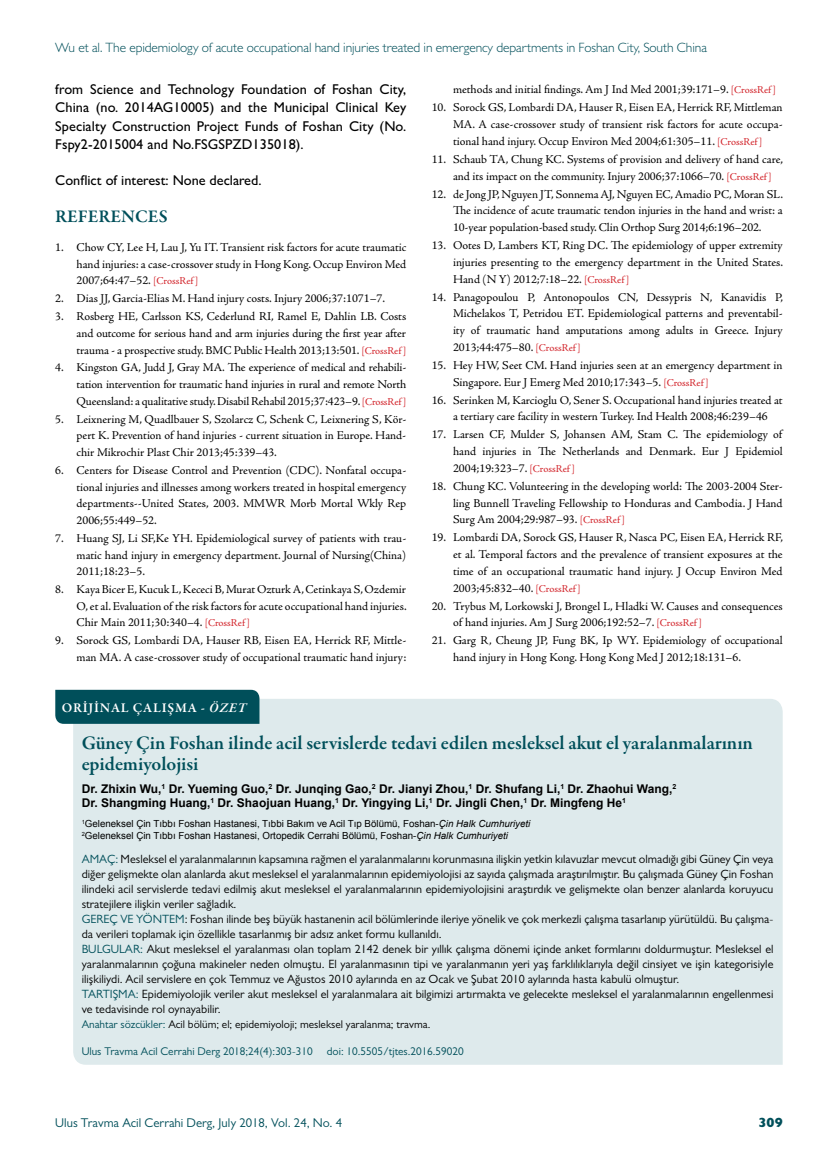
<style>
.page{position:relative;width:838px;height:1170px;background:#fff}
.page>*{position:absolute;margin:0;border:0;box-sizing:border-box;transform-origin:0 0}
.t1{font:600 19.5px/21px "Garamond Premr Pro";color:#004f5a}
.t2{font:600 18px "Garamond Premr Pro";letter-spacing:.01em;color:#004f5a}
.t3{font:500 14.25px/18px "Gill Sans MT Pro";letter-spacing:.005em;color:#000;text-align:justify}
.t4{font:300 13.5px "Gill Sans MT Pro";letter-spacing:-.005em;color:#004f5a}
.t5{font:600 13.5px "Garamond Premr Pro";letter-spacing:.055em;color:#fff}
.t6{font:800 13.5px "Gill Sans MT Pro";color:#004f5a}
.t7{font:12.75px "Gill Sans MT Pro";color:#004f5a}
.t8{font:12px/16.8px "Adobe Jenson Pro";letter-spacing:-.005em;color:#000;text-align:justify}
.t9{font:12px/15px "Gill Sans MT Pro";color:#000}
.t10{font:700 12px/14.4px "Arial";color:#000}
.t11{font:11.25px "Gill Sans MT Pro";color:#004f5a}
.t12{font:11.25px "Gill Sans MT Pro";color:#000}
.t13{font:9.75px/11.7px "Arial";color:#000}
.s1{font-size:10.5px;color:#d2232a}
.s2{font-style:italic}
.s3{color:#004f5a}
</style>
<div class="page">
<div style="left:73px;top:698px;width:709px;height:366px;background:#deeaec"></div>
<div style="left:55px;top:689px;width:204px;height:34px;background:#004f5a"></div>
<p class="t4" style="left:55px;top:39px;width:653px">Wu et al. The epidemiology of acute occupational hand injuries treated in emergency departments in Foshan City, South China</p>
<p class="t3" style="left:55px;top:81px;width:352px">from Science and Technology Foundation of Foshan City, China (no. 2014AG10005) and the Municipal Clinical Key Specialty Construction Project Funds of Foshan City (No.<br>Fspy2-2015004 and No.FSGSPZD135018).</p>
<p class="t3" style="left:55px;top:170px;width:208px">Conflict of interest: None declared.</p>
<h2 class="t2" style="left:55px;top:205px;width:114px">REFERENCES</h2>
<p class="t8" style="left:77px;top:239px;width:331px;text-indent:-21px">1. Chow CY, Lee H, Lau J, Yu IT. Transient risk factors for acute traumatic hand injuries: a case-crossover study in Hong Kong. Occup Environ Med 2007;64:47–52. <span class="s1">[CrossRef ]</span></p>
<p class="t8" style="left:55px;top:290px;width:331px">2. Dias JJ, Garcia-Elias M. Hand injury costs. Injury 2006;37:1071–7.</p>
<p class="t8" style="left:77px;top:308px;width:331px;text-indent:-21px">3. Rosberg HE, Carlsson KS, Cederlund RI, Ramel E, Dahlin LB. Costs and outcome for serious hand and arm injuries during the first year after trauma - a prospective study. BMC Public Health 2013;13:501. <span class="s1">[CrossRef ]</span></p>
<p class="t8" style="left:77px;top:359px;width:331px;text-indent:-21px">4. Kingston GA, Judd J, Gray MA. The experience of medical and rehabili&shy;tation intervention for traumatic hand injuries in rural and remote North Queensland: a qualitative study. Disabil Rehabil 2015;37:423–9. <span class="s1">[CrossRef ]</span></p>
<p class="t8" style="left:77px;top:411px;width:331px;text-indent:-21px">5. Leixnering M, Quadlbauer S, Szolarcz C, Schenk C, Leixnering S, Kör&shy;pert K. Prevention of hand injuries - current situation in Europe. Hand&shy;chir Mikrochir Plast Chir 2013;45:339–43.</p>
<p class="t8" style="left:77px;top:462px;width:331px;text-indent:-21px">6. Centers for Disease Control and Prevention (CDC). Nonfatal occupa&shy;tional injuries and illnesses among workers treated in hospital emergency departments--United States, 2003. MMWR Morb Mortal Wkly Rep 2006;55:449–52.</p>
<p class="t8" style="left:77px;top:530px;width:331px;text-indent:-21px">7. Huang SJ, Li SF,Ke YH. Epidemiological survey of patients with trau&shy;matic hand injury in emergency department. Journal of Nursing(China)<br>2011;18:23–5.</p>
<p class="t8" style="left:77px;top:581px;width:331px;text-indent:-21px">8. Kaya Bicer E, Kucuk L, Kececi B, Murat Ozturk A, Cetinkaya S, Ozdemir O, et al. Evaluation of the risk factors for acute occupational hand injuries.<br>Chir Main 2011;30:340–4. <span class="s1">[CrossRef ]</span></p>
<p class="t8" style="left:55px;top:632px;width:352px;text-align:right">9. Sorock GS, Lombardi DA, Hauser RB, Eisen EA, Herrick RF, Mittle&shy;man MA. A case-crossover study of occupational traumatic hand injury:</p>
<p class="t8" style="left:453px;top:81px;width:324px">methods and initial findings. Am J Ind Med 2001;39:171–9. <span class="s1">[CrossRef ]</span></p>
<p class="t8" style="left:453px;top:99px;width:331px;text-indent:-21px">10. Sorock GS, Lombardi DA, Hauser R, Eisen EA, Herrick RF, Mittleman MA. A case-crossover study of transient risk factors for acute occupa&shy;tional hand injury. Occup Environ Med 2004;61:305–11. <span class="s1">[CrossRef ]</span></p>
<p class="t8" style="left:453px;top:151px;width:331px;text-indent:-21px">11. Schaub TA, Chung KC. Systems of provision and delivery of hand care, and its impact on the community. Injury 2006;37:1066–70. <span class="s1">[CrossRef ]</span></p>
<p class="t8" style="left:453px;top:186px;width:331px;text-indent:-21px">12. de Jong JP, Nguyen JT, Sonnema AJ, Nguyen EC, Amadio PC, Moran SL.<br>The incidence of acute traumatic tendon injuries in the hand and wrist: a 10-year population-based study. Clin Orthop Surg 2014;6:196–202.</p>
<p class="t8" style="left:453px;top:237px;width:331px;text-indent:-21px">13. Ootes D, Lambers KT, Ring DC. The epidemiology of upper extremity injuries presenting to the emergency department in the United States.<br>Hand (N Y) 2012;7:18–22. <span class="s1">[CrossRef ]</span></p>
<p class="t8" style="left:453px;top:289px;width:331px;text-indent:-21px">14. Panagopoulou P, Antonopoulos CN, Dessypris N, Kanavidis P, Michelakos T, Petridou ET. Epidemiological patterns and preventabil&shy;ity of traumatic hand amputations among adults in Greece. Injury 2013;44:475–80. <span class="s1">[CrossRef ]</span></p>
<p class="t8" style="left:453px;top:357px;width:331px;text-indent:-21px">15. Hey HW, Seet CM. Hand injuries seen at an emergency department in<br>Singapore. Eur J Emerg Med 2010;17:343–5. <span class="s1">[CrossRef ]</span></p>
<p class="t8" style="left:432px;top:391px;width:352px;text-align:center">16. Serinken M, Karcioglu O, Sener S. Occupational hand injuries treated at a tertiary care facility in western Turkey. Ind Health 2008;46:239–46</p>
<p class="t8" style="left:453px;top:426px;width:331px;text-indent:-21px">17. Larsen CF, Mulder S, Johansen AM, Stam C. The epidemiology of hand injuries in The Netherlands and Denmark. Eur J Epidemiol 2004;19:323–7. <span class="s1">[CrossRef ]</span></p>
<p class="t8" style="left:453px;top:478px;width:331px;text-indent:-21px">18. Chung KC. Volunteering in the developing world: The 2003-2004 Ster&shy;ling Bunnell Traveling Fellowship to Honduras and Cambodia. J Hand Surg Am 2004;29:987–93. <span class="s1">[CrossRef ]</span></p>
<p class="t8" style="left:453px;top:529px;width:331px;text-indent:-21px">19. Lombardi DA, Sorock GS, Hauser R, Nasca PC, Eisen EA, Herrick RF, et al. Temporal factors and the prevalence of transient exposures at the time of an occupational traumatic hand injury. J Occup Environ Med 2003;45:832–40. <span class="s1">[CrossRef ]</span></p>
<p class="t8" style="left:453px;top:597px;width:331px;text-indent:-21px">20. Trybus M, Lorkowski J, Brongel L, Hladki W. Causes and consequences of hand injuries. Am J Surg 2006;192:52–7. <span class="s1">[CrossRef ]</span></p>
<p class="t8" style="left:453px;top:632px;width:331px;text-indent:-21px">21. Garg R, Cheung JP, Fung BK, Ip WY. Epidemiology of occupational hand injury in Hong Kong. Hong Kong Med J 2012;18:131–6.</p>
<p class="t5" style="left:62px;top:699px;width:186px">ORİJİNAL ÇALIŞMA - <span class="s2">ÖZET</span></p>
<h1 class="t1" style="left:82px;top:732px;width:672px">Güney Çin Foshan ilinde acil servislerde tedavi edilen mesleksel akut el yaralanmalarının epidemiyolojisi</h1>
<p class="t10" style="left:82px;top:781px;width:596px">Dr. Zhixin Wu,<sup>1</sup> Dr. Yueming Guo,<sup>2</sup> Dr. Junqing Gao,<sup>2</sup> Dr. Jianyi Zhou,<sup>1</sup> Dr. Shufang Li,<sup>1</sup> Dr. Zhaohui Wang,<sup>2<br></sup>Dr. Shangming Huang,<sup>1</sup> Dr. Shaojuan Huang,<sup>1</sup> Dr. Yingying Li,<sup>1</sup> Dr. Jingli Chen,<sup>1</sup> Dr. Mingfeng He<sup>1</sup></p>
<p class="t13" style="left:82px;top:818px;width:450px"><sup>1</sup>Geleneksel Çin Tıbbı Foshan Hastanesi, Tıbbi Bakım ve Acil Tıp Bölümü, Foshan-<span class="s2">Çin Halk Cumhuriyeti<br></span><sup>2</sup>Geleneksel Çin Tıbbı Foshan Hastanesi, Ortopedik Cerrahi Bölümü, Foshan-<span class="s2">Çin Halk Cumhuriyeti</span></p>
<p class="t9" style="left:82px;top:850px;width:693px"><span class="s3">AMAÇ:</span> Mesleksel el yaralanmalarının kapsamına rağmen el yaralanmalarını korunmasına ilişkin yetkin kılavuzlar mevcut olmadığı gibi Güney Çin veya diğer gelişmekte olan alanlarda akut mesleksel el yaralanmalarının epidemiyolojisi az sayıda çalışmada araştırılmıştır. Bu çalışmada Güney Çin Foshan ilindeki acil servislerde tedavi edilmiş akut mesleksel el yaralanmalarının epidemiyolojisini araştırdık ve gelişmekte olan benzer alanlarda koruyucu stratejilere ilişkin veriler sağladık.<br><span class="s3">GEREÇ VE YÖNTEM</span>: Foshan ilinde beş büyük hastanenin acil bölümlerinde ileriye yönelik ve çok merkezli çalışma tasarlanıp yürütüldü. Bu çalışma&shy;da verileri toplamak için özellikle tasarlanmış bir adsız anket formu kullanıldı.<br><span class="s3">BULGULAR:</span> Akut mesleksel el yaralanması olan toplam 2142 denek bir yıllık çalışma dönemi içinde anket formlarını doldurmuştur. Mesleksel el yaralanmalarının çoğuna makineler neden olmuştu. El yaralanmasının tipi ve yaralanmanın yeri yaş farklılıklarıyla değil cinsiyet ve işin kategorisiyle ilişkiliydi. Acil servislere en çok Temmuz ve Ağustos 2010 aylarında en az Ocak ve Şubat 2010 aylarında hasta kabulü olmuştur.<br><span class="s3">TARTIŞMA:</span> Epidemiyolojik veriler akut mesleksel el yaralanmalara ait bilgimizi artırmakta ve gelecekte mesleksel el yaralanmalarının engellenmesi ve tedavisinde rol oynayabilir.</p>
<p class="t12" style="left:82px;top:1017px;width:350px"><span class="s3">Anahtar sözcükler:</span> Acil bölüm; el; epidemiyoloji; mesleksel yaralanma; travma.</p>
<p class="t11" style="left:82px;top:1044px;width:232px">Ulus Travma Acil Cerrahi Derg 2018;24(4):303-310</p>
<p class="t11" style="left:327px;top:1044px;width:138px">doi: 10.5505/tjtes.2016.59020</p>
<p class="t7" style="left:55px;top:1115px;width:288px">Ulus Travma Acil Cerrahi Derg, July 2018, Vol. 24, No. 4</p>
<p class="t6" style="left:758px;top:1114px;width:26px">309</p>
</div>
